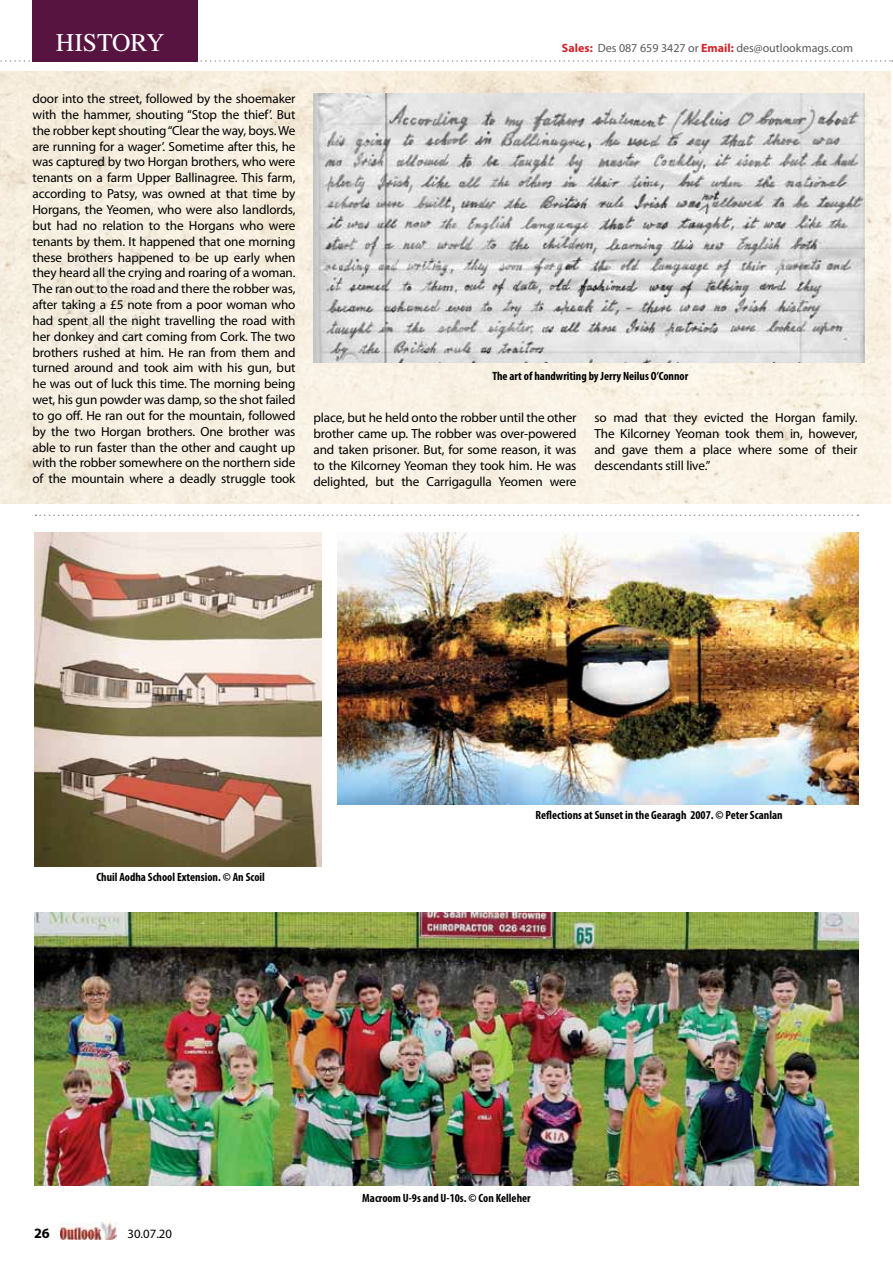
<style>
.page{position:relative;width:893px;height:1263px;background:#fff}
.page>*{position:absolute;margin:0;border:0;box-sizing:border-box;transform-origin:0 0}
.t1{font:25.5px "Times";color:#fff}
.t2{font:700 14.25px "Myriad Pro";color:#000}
.t3{font:13.2px/15.9px "Myriad Pro";letter-spacing:-.01em;color:#000;text-align:justify}
.t4{font:12.75px "Myriad Pro";color:#000}
.t5{font:700 condensed 12px "Myriad Pro";color:#000}
.t6{font:12px "Myriad Pro";color:#58595b}
.s1{font-weight:700;color:#d2232a}
</style>
<div class="page">
<img style="left:60px;top:1223px;width:57px;height:17px">
<svg style="left:36px;top:514px;width:822px;height:2px"></svg>
<img style="left:0;top:72px;width:891px;height:431px">
<svg style="left:0;top:60px;width:893px;height:2px"></svg>
<div style="left:33px;top:0;width:165px;height:61px;background:#581440"></div>
<img style="left:313px;top:94px;width:552px;height:268px">
<img style="left:34px;top:532px;width:288px;height:334px">
<img style="left:337px;top:532px;width:522px;height:272px">
<img style="left:34px;top:913px;width:825px;height:272px">
<h1 class="t1" style="left:56px;top:28px;width:93px">HISTORY</h1>
<p class="t6" style="left:562px;top:41px;width:293px"><span class="s1">Sales:</span> Des 087 659 3427 or <span class="s1">Email:</span> des@outlookmags.com</p>
<p class="t3" style="left:33px;top:91px;width:265px">door into the street, followed by the shoemaker with the hammer, shouting “Stop the thief’. But the robber kept shouting ‘‘Clear the way, boys. We are running for a wager’. Sometime after this, he was captured by two Horgan brothers, who were tenants on a farm Upper Ballinagree. This farm, according to Patsy, was owned at that time by Horgans, the Yeomen, who were also landlords, but had no relation to the Horgans who were tenants by them. It happened that one morning these brothers happened to be up early when they heard all the crying and roaring of a woman.<br>The ran out to the road and there the robber was, after taking a £5 note from a poor woman who had spent all the night travelling the road with her donkey and cart coming from Cork. The two brothers rushed at him. He ran from them and turned around and took aim with his gun, but he was out of luck this time. The morning being wet, his gun powder was damp, so the shot failed to go off. He ran out for the mountain, followed by the two Horgan brothers. One brother was able to run faster than the other and caught up with the robber somewhere on the northern side of the mountain where a deadly struggle took</p>
<p class="t5" style="left:492px;top:369px;width:197px">The art of handwriting by Jerry Neilus O’Connor</p>
<p class="t3" style="left:313px;top:410px;width:265px">place, but he held onto the robber until the other brother came up. The robber was over-powered and taken prisoner. But, for some reason, it was to the Kilcorney Yeoman they took him. He was delighted, but the Carrigagulla Yeomen were</p>
<p class="t3" style="left:594px;top:410px;width:264px">so mad that they evicted the Horgan family.<br>The Kilcorney Yeoman took them in, however, and gave them a place where some of their descendants still live.”</p>
<p class="t5" style="left:96px;top:869px;width:170px">Chuil Aodha School Extension. © An Scoil</p>
<p class="t5" style="left:536px;top:808px;width:248px">Reflections at Sunset in the Gearagh 2007. © Peter Scanlan</p>
<p class="t2" style="left:34px;top:1224px;width:17px">26</p>
<p class="t4" style="left:128px;top:1226px;width:46px">30.07.20</p>
<p class="t5" style="left:362px;top:1190px;width:170px">Macroom U-9s and U-10s. © Con Kelleher</p>
</div>
